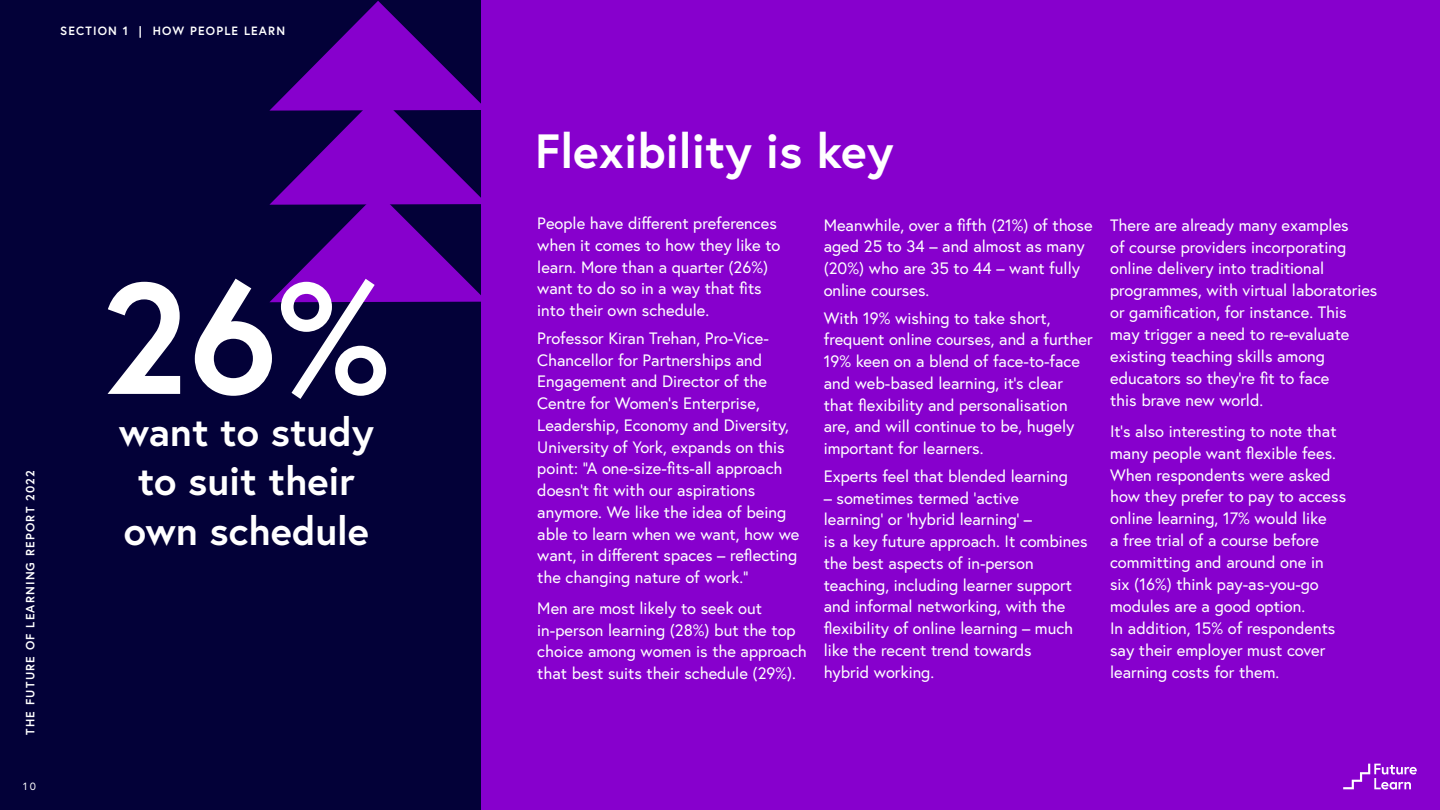
<style>
.page{position:relative;width:1440px;height:810px;background:#030138}
.page>*{position:absolute;margin:0;border:0;box-sizing:border-box;transform-origin:0 0}
.t1{font:700 157.5px "Europa";color:#fff}
.t2{font:700 48px "Europa";color:#fff}
.t3{font:700 39.75px/49.5px "Europa";color:#fff;text-align:center}
.t4{font:16.5px/21.8px "Europa";color:#fff}
.t5{font:700 12px "Europa";letter-spacing:.1em;color:#fff}
.t6{font:10.5px "Europa";color:#fff}
</style>
<div class="page">
<div style="left:481px;top:0;width:959px;height:810px;background:#8700cd"></div>
<svg style="left:269px;top:1px;width:212px;height:301px"></svg>
<svg style="left:1343px;top:764px;width:74px;height:26px"></svg>
<p class="t5" style="left:60px;top:22px;width:227px">SECTION 1 | HOW PEOPLE LEARN</p>
<p class="t5" style="left:22px;top:735px;width:266px;rotate:-90deg">THE FUTURE OF LEARNING REPORT 2022</p>
<p class="t6" style="left:23px;top:780px;width:15px">10</p>
<h1 class="t1" style="left:101px;top:231px;width:290px">26%</h1>
<h3 class="t3" style="left:119px;top:406px;width:256px">want to study to suit their own schedule</h3>
<h2 class="t2" style="left:535px;top:119px;width:360px">Flexibility is key</h2>
<p class="t4" style="left:537px;top:212px;width:245px">People have different preferences when it comes to how they like to learn. More than a quarter (26%) want to do so in a way that fits into their own schedule.</p>
<p class="t4" style="left:537px;top:327px;width:264px">Professor Kiran Trehan, Pro-Vice-Chancellor for Partnerships and Engagement and Director of the Centre for Women’s Enterprise, Leadership, Economy and Diversity, University of York, expands on this point: “A one-size-fits-all approach doesn’t fit with our aspirations anymore. We like the idea of being able to learn when we want, how we want, in different spaces – reflecting the changing nature of work.”</p>
<p class="t4" style="left:537px;top:597px;width:271px">Men are most likely to seek out in-person learning (28%) but the top choice among women is the approach that best suits their schedule (29%).</p>
<p class="t4" style="left:824px;top:214px;width:270px">Meanwhile, over a fifth (21%) of those aged 25 to 34 – and almost as many (20%) who are 35 to 44 – want fully online courses.</p>
<p class="t4" style="left:824px;top:307px;width:270px">With 19% wishing to take short, frequent online courses, and a further 19% keen on a blend of face-to-face and web-based learning, it’s clear that flexibility and personalisation are, and will continue to be, hugely important for learners.</p>
<p class="t4" style="left:824px;top:465px;width:246px">Experts feel that blended learning</p>
<p class="t4" style="left:824px;top:487px;width:265px">– sometimes termed ‘active<br>learning’ or ‘hybrid learning’ –<br>is a key future approach. It combines the best aspects of in-person teaching, including learner support and informal networking, with the flexibility of online learning – much like the recent trend towards<br>hybrid working.</p>
<p class="t4" style="left:1110px;top:214px;width:269px">There are already many examples<br>of course providers incorporating online delivery into traditional programmes, with virtual laboratories or gamification, for instance. This may trigger a need to re-evaluate existing teaching skills among educators so they’re fit to face<br>this brave new world.</p>
<p class="t4" style="left:1110px;top:420px;width:238px">It’s also interesting to note that many people want flexible fees.<br>When respondents were asked how they prefer to pay to access online learning, 17% would like<br>a free trial of a course before committing and around one in six (16%) think pay-as-you-go modules are a good option.<br>In addition, 15% of respondents say their employer must cover learning costs for them.</p>
</div>
